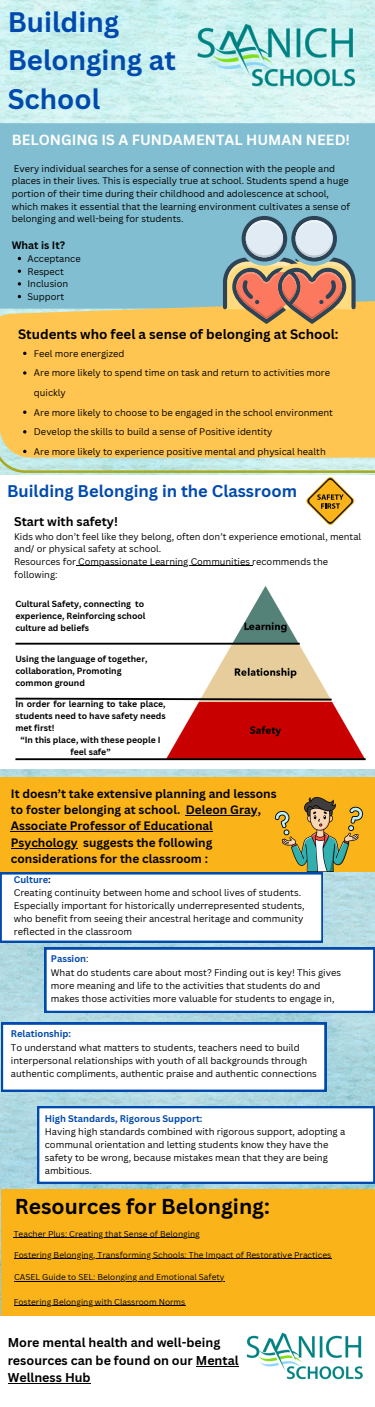
<style>
.page{position:relative;width:375px;height:1407px;background:#fff}
.page>*{position:absolute;margin:0;border:0;box-sizing:border-box;transform-origin:0 0}
.t1{font:700 27.5px/38.4px "Canva Sans";color:#004aad}
.t2{font:700 21px "Canva Sans";color:#000}
.t3{font:700 16.44px "Canva Sans";color:#004aad}
.t4{font:700 14.31px "Canva Sans";color:#fff}
.t5{font:700 13.31px "Canva Sans";color:#000}
.t6{font:700 12.5px/17.4px "Canva Sans";color:#000}
.t7{font:700 12.38px "Canva Sans";color:#000}
.t8{font:700 11.88px/16.4px "Canva Sans";color:#000}
.t9{font:700 10.56px "Canva Sans";color:#000}
.t10{font:9.38px/13.1px "Canva Sans";color:#000}
.t11{font:700 9.38px "Canva Sans";color:#004aad}
.t12{font:9.31px/12.6px "Canva Sans";color:#000}
.t13{font:9.25px/12.6px "Canva Sans";color:#000}
.t14{font:700 8.62px/12.1px "Canva Sans";color:#000}
.t15{font:8.31px "Canva Sans";color:#000}
.s1{color:#000}
.s2{font-weight:400;color:#000}
</style>
<div class="page">
<img style="left:0;top:0;width:375px;height:1315px">
<img style="left:188px;top:0;width:180px;height:120px">
<div style="left:0;top:123px;width:375px;height:175px;background:#81bed1"></div>
<svg style="left:18px;top:269px;width:3px;height:4px"></svg>
<svg style="left:0;top:457px;width:375px;height:16px;background:#c1dec2"></svg>
<div style="left:0;top:298px;width:375px;height:159px;background:#ffc550"></div>
<svg style="left:23px;top:351px;width:3px;height:4px"></svg>
<svg style="left:23px;top:410px;width:3px;height:4px"></svg>
<svg style="left:223px;top:216px;width:133px;height:108px;background:#af9d8d"></svg>
<div style="left:0;top:475px;width:375px;height:294px;background:#fff"></div>
<img style="left:166px;top:586px;width:199px;height:172px">
<svg style="left:306px;top:477px;width:49px;height:48px"></svg>
<hr style="left:15px;top:642px;width:285px;height:2px;background:#000">
<hr style="left:15px;top:758px;width:351px;height:2px;background:#000">
<svg style="left:15px;top:696px;width:319px;height:5px"></svg>
<hr style="left:76px;top:565px;width:176px;height:1px;background:#000">
<img style="left:239px;top:1315px;width:134px;height:65px">
<div style="left:0;top:777px;width:375px;height:94px;background:#fab419"></div>
<img style="left:275px;top:797px;width:88px;height:74px">
<hr style="left:186px;top:815px;width:75px;height:1px;background:#000">
<hr style="left:11px;top:831px;width:202px;height:1px;background:#000">
<hr style="left:11px;top:847px;width:67px;height:1px;background:#000">
<svg style="left:0;top:872px;width:323px;height:70px"></svg>
<svg style="left:45px;top:947px;width:330px;height:65px"></svg>
<svg style="left:1px;top:1022px;width:325px;height:69px"></svg>
<svg style="left:38px;top:1106px;width:337px;height:77px"></svg>
<div style="left:1px;top:1189px;width:374px;height:126px;background:#fab419"></div>
<hr style="left:14px;top:1237px;width:186px;height:1px;background:#000">
<hr style="left:14px;top:1257px;width:317px;height:1px;background:#000">
<hr style="left:14px;top:1280px;width:211px;height:1px;background:#000">
<hr style="left:14px;top:1305px;width:171px;height:1px;background:#000">
<hr style="left:196px;top:1365px;width:43px;height:1px;background:#000">
<hr style="left:8px;top:1382px;width:83px;height:1px;background:#000">
<h2 class="t1" style="left:8px;top:2px;width:170px">Building<br>Belonging at<br>School</h2>
<h1 class="t4" style="left:12px;top:129px;width:340px">BELONGING IS A FUNDAMENTAL HUMAN NEED!</h1>
<h4 class="t12" style="left:12px;top:162px;width:340px">Every individual searches for a sense of connection with the people and places in their lives. This is especially true at school. Students spend a huge portion of their time during their childhood and adolescence at school, which makes it essential that the learning environment cultivates a sense of belonging and well-being for students.</h4>
<p class="t9" style="left:12px;top:238px;width:55px">What is It?</p>
<p class="t12" style="left:28px;top:252px;width:55px">Acceptance</p>
<p class="t12" style="left:28px;top:265px;width:38px">Respect</p>
<p class="t12" style="left:28px;top:277px;width:42px">Inclusion</p>
<p class="t12" style="left:28px;top:290px;width:38px">Support</p>
<p class="t5" style="left:18px;top:324px;width:322px">Students who feel a sense of belonging at School:</p>
<p class="t12" style="left:34px;top:347px;width:92px">Feel more energized</p>
<p class="t12" style="left:34px;top:363px;width:298px;line-height:19.6px">Are more likely to spend time on task and return to activities more quickly</p>
<h5 class="t12" style="left:34px;top:405px;width:301px">Are more likely to choose to be engaged in the school environment</h5>
<p class="t12" style="left:34px;top:425px;width:240px">Develop the skills to build a sense of Positive identity</p>
<p class="t12" style="left:34px;top:445px;width:293px">Are more likely to experience positive mental and physical health</p>
<p class="t3" style="left:7px;top:479px;width:291px">Building Belonging in the Classroom</p>
<p class="t7" style="left:14px;top:512px;width:105px">Start with safety!</p>
<p class="t13" style="left:14px;top:529px;width:349px">Kids who don’t feel like they belong, often don’t experience emotional, mental and/ or physical safety at school.</p>
<p class="t13" style="left:14px;top:555px;width:315px">Resources for Compassionate Learning Communities recommends the</p>
<p class="t13" style="left:14px;top:567px;width:45px">following:</p>
<h3 class="t14" style="left:15px;top:597px;width:132px">Cultural Safety, connecting to experience, Reinforcing school culture ad beliefs</h3>
<p class="t14" style="left:15px;top:652px;width:133px">Using the language of together, collaboration, Promoting common ground</p>
<p class="t14" style="left:15px;top:697px;width:152px;text-align:justify">In order for learning to take place, students need to have safety needs met first!</p>
<p class="t14" style="left:20px;top:733px;width:142px;text-align:center">“In this place, with these people I feel safe”</p>
<p class="t8" style="left:11px;top:784px;width:267px">It doesn’t take extensive planning and lessons to foster belonging at school.</p>
<h6 class="t8" style="left:11px;top:801px;width:252px;text-indent:175px">Deleon Gray,<br>Associate Professor of Educational</h6>
<p class="t8" style="left:11px;top:834px;width:203px">Psychology suggests the following considerations for the classroom :</p>
<p class="t11" style="left:14px;top:872px;width:39px">Culture<span class="s1">:</span></p>
<p class="t10" style="left:14px;top:885px;width:292px">Creating continuity between home and school lives of students.<br>Especially important for historically underrepresented students, who benefit from seeing their ancestral heritage and community reflected in the classroom</p>
<p class="t11" style="left:51px;top:952px;width:39px">Passion<span class="s2">:</span></p>
<p class="t10" style="left:51px;top:965px;width:292px">What do students care about most? Finding out is key! This gives more meaning and life to the activities that students do and makes those activities more valuable for students to engage in,</p>
<p class="t11" style="left:11px;top:1027px;width:62px">Relationship:</p>
<p class="t10" style="left:11px;top:1040px;width:308px">To understand what matters to students, teachers need to build interpersonal relationships with youth of all backgrounds through authentic compliments, authentic praise and authentic connections</p>
<p class="t11" style="left:45px;top:1111px;width:159px">High Standards, Rigorous Support:</p>
<p class="t10" style="left:45px;top:1124px;width:302px">Having high standards combined with rigorous support, adopting a communal orientation and letting students know they have the safety to be wrong, because mistakes mean that they are being ambitious.</p>
<p class="t2" style="left:15px;top:1191px;width:256px">Resources for Belonging:</p>
<p class="t15" style="left:14px;top:1227px;width:187px">Teacher Plus: Creating that Sense of Belonging</p>
<p class="t15" style="left:14px;top:1248px;width:319px">Fostering Belonging, Transforming Schools: The Impact of Restorative Practices</p>
<p class="t15" style="left:14px;top:1271px;width:212px">CASEL Guide to SEL: Belonging and Emotional Safety</p>
<p class="t15" style="left:14px;top:1296px;width:173px">Fostering Belonging with Classroom Norms</p>
<h6 class="t6" style="left:8px;top:1333px;width:233px">More mental health and well-being resources can be found on our Mental<br>Wellness Hub</h6>
</div>
